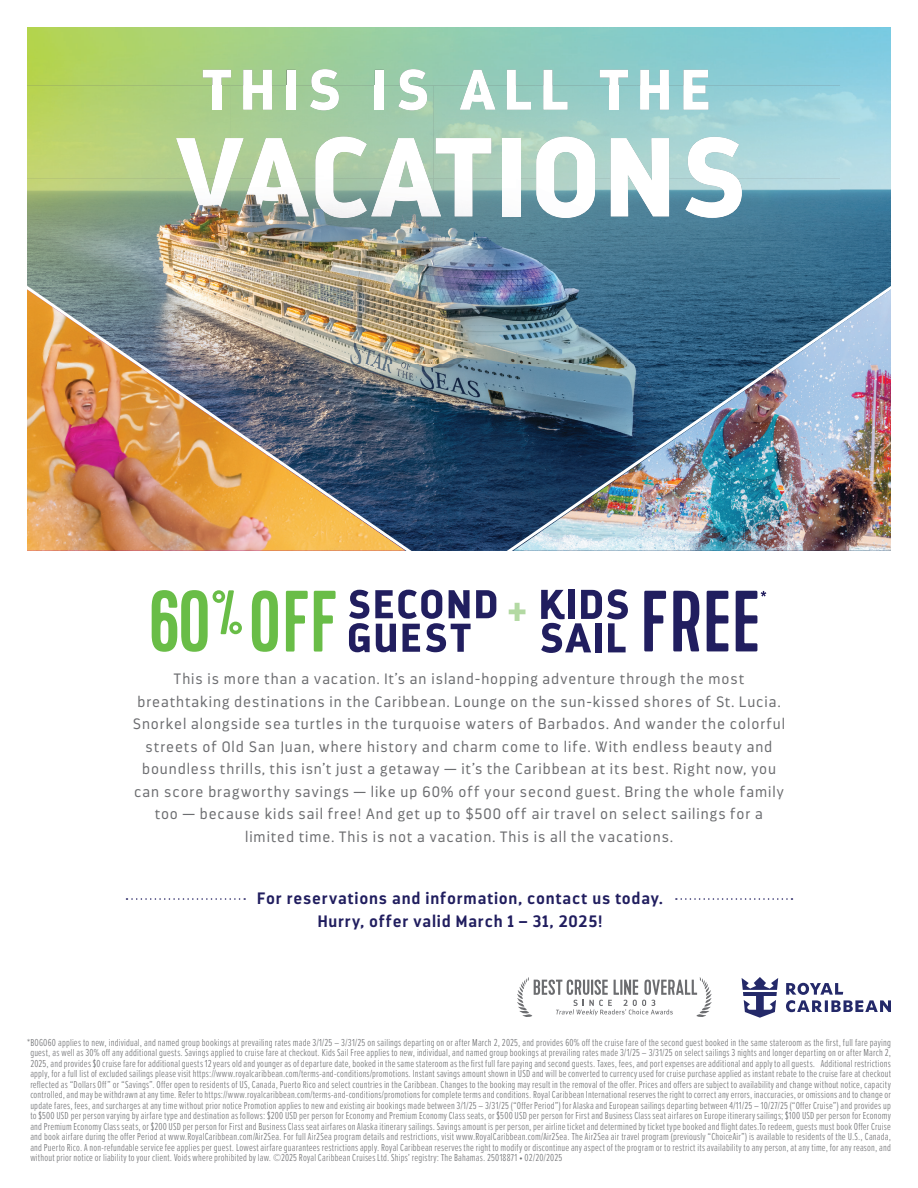
<style>
.page{position:relative;width:918px;height:1188px;background:#fff}
.page>*{position:absolute;margin:0;border:0;box-sizing:border-box;transform-origin:0 0}
.t1{font:700 16.5px/22.5px "Darwin";letter-spacing:.05em;color:#211e5f;text-align:center}
.t2{font:300 15px/22.5px "Darwin";letter-spacing:.065em;color:#6c6d70;text-align:center}
.t3{font:300 10.5px/10.5px "Proxima Nova Ex Cn";letter-spacing:.02em;color:#6c6d70;text-align:justify}
</style>
<div class="page">
<svg style="left:127px;top:898px;width:118px;height:2px"></svg>
<svg style="left:676px;top:898px;width:116px;height:2px"></svg>
<svg style="left:349px;top:590px;width:147px;height:62px"></svg>
<svg style="left:252px;top:591px;width:26px;height:61px"></svg>
<svg style="left:286px;top:591px;width:22px;height:61px"></svg>
<svg style="left:314px;top:591px;width:22px;height:61px"></svg>
<svg style="left:152px;top:590px;width:90px;height:62px"></svg>
<svg style="left:541px;top:589px;width:87px;height:64px"></svg>
<svg style="left:644px;top:591px;width:22px;height:60px"></svg>
<svg style="left:673px;top:591px;width:26px;height:60px"></svg>
<svg style="left:707px;top:591px;width:21px;height:60px"></svg>
<svg style="left:509px;top:603px;width:16px;height:18px"></svg>
<svg style="left:736px;top:591px;width:30px;height:60px"></svg>
<img style="left:27px;top:27px;width:508px;height:58px">
<svg style="left:203px;top:70px;width:28px;height:15px"></svg>
<svg style="left:243px;top:70px;width:29px;height:15px"></svg>
<div style="left:287px;top:70px;width:9px;height:40px;background:#fff"></div>
<svg style="left:310px;top:69px;width:29px;height:16px"></svg>
<div style="left:375px;top:70px;width:9px;height:40px;background:#fff"></div>
<svg style="left:398px;top:69px;width:29px;height:16px"></svg>
<svg style="left:460px;top:70px;width:35px;height:15px"></svg>
<svg style="left:507px;top:70px;width:24px;height:15px"></svg>
<svg style="left:543px;top:70px;width:25px;height:15px"></svg>
<svg style="left:600px;top:77px;width:28px;height:8px"></svg>
<svg style="left:640px;top:70px;width:29px;height:15px"></svg>
<svg style="left:692px;top:77px;width:16px;height:8px"></svg>
<img style="left:27px;top:85px;width:864px;height:466px">
<img style="left:212px;top:85px;width:9px;height:25px">
<img style="left:243px;top:85px;width:29px;height:25px">
<img style="left:287px;top:85px;width:9px;height:25px">
<img style="left:310px;top:85px;width:29px;height:25px">
<img style="left:375px;top:85px;width:9px;height:25px">
<img style="left:398px;top:85px;width:29px;height:25px">
<img style="left:460px;top:85px;width:35px;height:25px">
<img style="left:507px;top:85px;width:24px;height:25px">
<img style="left:543px;top:85px;width:25px;height:25px">
<img style="left:609px;top:85px;width:9px;height:25px">
<img style="left:640px;top:85px;width:29px;height:25px">
<img style="left:684px;top:85px;width:24px;height:25px">
<img style="left:176px;top:138px;width:63px;height:78px">
<img style="left:239px;top:138px;width:70px;height:78px">
<img style="left:491px;top:152px;width:45px;height:51px">
<img style="left:316px;top:137px;width:51px;height:81px">
<img style="left:371px;top:138px;width:65px;height:78px">
<img style="left:436px;top:138px;width:55px;height:78px">
<img style="left:503px;top:138px;width:18px;height:78px">
<img style="left:536px;top:137px;width:59px;height:81px">
<img style="left:611px;top:138px;width:58px;height:78px">
<img style="left:685px;top:137px;width:57px;height:81px">
<img style="left:501px;top:278px;width:390px;height:273px">
<img style="left:27px;top:279px;width:391px;height:272px">
<img style="left:513px;top:289px;width:378px;height:262px">
<svg style="left:517px;top:977px;width:195px;height:40px"></svg>
<svg style="left:742px;top:977px;width:149px;height:41px"></svg>
<p class="t2" style="left:133px;top:668px;width:654px">This is more than a vacation. It’s an island-hopping adventure through the most breathtaking destinations in the Caribbean. Lounge on the sun-kissed shores of St. Lucia.<br>Snorkel alongside sea turtles in the turquoise waters of Barbados. And wander the colorful streets of Old San Juan, where history and charm come to life. With endless beauty and boundless thrills, this isn’t just a getaway — it’s the Caribbean at its best. Right now, you can score bragworthy savings — like up 60% off your second guest. Bring the whole family too — because kids sail free! And get up to $500 off air travel on select sailings for a limited time. This is not a vacation. This is all the vacations.</p>
<h1 class="t1" style="left:257px;top:887px;width:407px">For reservations and information, contact us today.<br>Hurry, offer valid March 1 – 31, 2025!</h1>
<p class="t3" style="left:30px;top:1036px;width:862px;text-indent:-3px">* BOGO60 applies to new, individual, and named group bookings at prevailing rates made 3/1/25 – 3/31/25 on sailings departing on or after March 2, 2025, and provides 60% off the cruise fare of the second guest booked in the same stateroom as the first, full fare paying guest, as well as 30% off any additional guests. Savings applied to cruise fare at checkout. Kids Sail Free applies to new, individual, and named group bookings at prevailing rates made 3/1/25 – 3/31/25 on select sailings 3 nights and longer departing on or after March 2, 2025, and provides $0 cruise fare for additional guests 12 years old and younger as of departure date, booked in the same stateroom as the first full fare paying and second guests. Taxes, fees, and port expenses are additional and apply to all guests. Additional restrictions apply, for a full list of excluded sailings please visit https://www.royalcaribbean.com/terms-and-conditions/promotions. Instant savings amount shown in USD and will be converted to currency used for cruise purchase applied as instant rebate to the cruise fare at checkout reflected as “Dollars Off” or “Savings”. Offer open to residents of US, Canada, Puerto Rico and select countries in the Caribbean. Changes to the booking may result in the removal of the offer. Prices and offers are subject to availability and change without notice, capacity controlled, and may be withdrawn at any time. Refer to https://www.royalcaribbean.com/terms-and-conditions/promotions for complete terms and conditions. Royal Caribbean International reserves the right to correct any errors, inaccuracies, or omissions and to change or update fares, fees, and surcharges at any time without prior notice Promotion applies to new and existing air bookings made between 3/1/25 – 3/31/25 (“Offer Period”) for Alaska and European sailings departing between 4/11/25 – 10/27/25 (“Offer Cruise”) and provides up to $500 USD per person varying by airfare type and destination as follows: $200 USD per person for Economy and Premium Economy Class seats, or $500 USD per person for First and Business Class seat airfares on Europe itinerary sailings; $100 USD per person for Economy and Premium Economy Class seats, or $200 USD per person for First and Business Class seat airfares on Alaska itinerary sailings. Savings amount is per person, per airline ticket and determined by ticket type booked and flight dates.To redeem, guests must book Offer Cruise and book airfare during the offer Period at www.RoyalCaribbean.com/Air2Sea. For full Air2Sea program details and restrictions, visit www.RoyalCaribbean.com/Air2Sea. The Air2Sea air travel program (previously “ChoiceAir”) is available to residents of the U.S., Canada, and Puerto Rico. A non-refundable service fee applies per guest. Lowest airfare guarantees restrictions apply. Royal Caribbean reserves the right to modify or discontinue any aspect of the program or to restrict its availability to any person, at any time, for any reason, and without prior notice or liability to your client. Voids where prohibited by law. ©2025 Royal Caribbean Cruises Ltd. Ships’ registry: The Bahamas. 25018871 • 02/20/2025</p>
</div>
